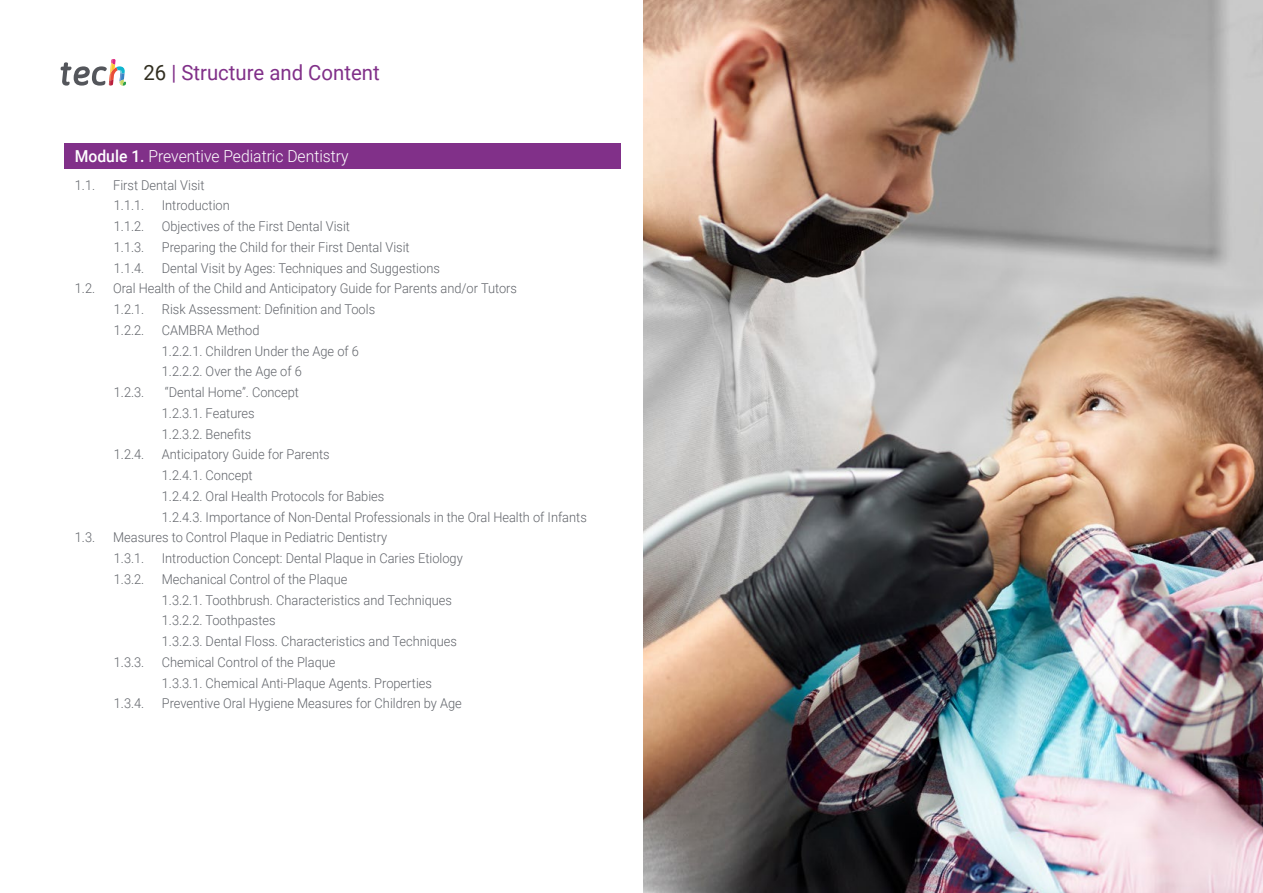
<style>
.page{position:relative;width:1263px;height:893px;background:#fff}
.page>*{position:absolute;margin:0;border:0;box-sizing:border-box;transform-origin:0 0}
.t1{font:21px "Roboto";color:#813089}
.t2{font:300 16.5px "Roboto";color:#fff;scale:.95 1}
.t3{font:300 13.5px/20.7px "Roboto";color:#61646a;scale:.95 1}
.s1{color:#312e20}
.s2{font-weight:500}
</style>
<div class="page">
<div style="left:64px;top:144px;width:557px;height:25px;background:#813089"></div>
<img style="left:643px;top:0;width:620px;height:893px">
<svg style="left:61px;top:59px;width:65px;height:27px"></svg>
<h1 class="t1" style="left:144px;top:57px;width:238px"><span class="s1">26</span> | Structure and Content</h1>
<p class="t2" style="left:75px;top:145px;width:290px"><span class="s2">Module 1.</span> Preventive Pediatric Dentistry</p>
<p class="t3" style="left:75px;top:174px;width:23px">1.1.</p>
<p class="t3" style="left:113px;top:174px;width:98px">First Dental Visit<br>1.1.1.</p>
<p class="t3" style="left:162px;top:195px;width:73px">Introduction</p>
<p class="t3" style="left:114px;top:215px;width:34px">1.1.2.</p>
<p class="t3" style="left:162px;top:215px;width:200px">Objectives of the First Dental Visit</p>
<p class="t3" style="left:114px;top:236px;width:34px">1.1.3.</p>
<p class="t3" style="left:162px;top:236px;width:262px">Preparing the Child for their First Dental Visit</p>
<p class="t3" style="left:114px;top:257px;width:34px">1.1.4.</p>
<p class="t3" style="left:162px;top:257px;width:294px">Dental Visit by Ages: Techniques and Suggestions</p>
<p class="t3" style="left:75px;top:278px;width:23px">1.2.</p>
<p class="t3" style="left:113px;top:278px;width:427px">Oral Health of the Child and Anticipatory Guide for Parents and/or Tutors<br>1.2.1.</p>
<p class="t3" style="left:162px;top:298px;width:226px">Risk Assessment: Definition and Tools</p>
<p class="t3" style="left:114px;top:319px;width:34px">1.2.2.</p>
<p class="t3" style="left:162px;top:319px;width:209px">CAMBRA Method<br>1.2.2.1. Children Under the Age of 6<br>1.2.2.2. Over the Age of 6</p>
<p class="t3" style="left:114px;top:381px;width:34px">1.2.3.</p>
<p class="t3" style="left:162px;top:381px;width:146px">“Dental Home”. Concept<br>1.2.3.1. Features<br>1.2.3.2. Benefits</p>
<p class="t3" style="left:114px;top:444px;width:34px">1.2.4.</p>
<p class="t3" style="left:162px;top:444px;width:449px">Anticipatory Guide for Parents<br>1.2.4.1. Concept<br>1.2.4.2. Oral Health Protocols for Babies<br>1.2.4.3. Importance of Non-Dental Professionals in the Oral Health of Infants</p>
<p class="t3" style="left:75px;top:527px;width:23px">1.3.</p>
<p class="t3" style="left:113px;top:527px;width:290px">Measures to Control Plaque in Pediatric Dentistry<br>1.3.1.</p>
<p class="t3" style="left:162px;top:547px;width:318px">Introduction Concept: Dental Plaque in Caries Etiology</p>
<p class="t3" style="left:114px;top:568px;width:34px">1.3.2.</p>
<p class="t3" style="left:162px;top:568px;width:312px">Mechanical Control of the Plaque<br>1.3.2.1. Toothbrush. Characteristics and Techniques 1.3.2.2. Toothpastes<br>1.3.2.3. Dental Floss. Characteristics and Techniques</p>
<p class="t3" style="left:114px;top:651px;width:34px">1.3.3.</p>
<p class="t3" style="left:162px;top:651px;width:286px">Chemical Control of the Plaque<br>1.3.3.1. Chemical Anti-Plaque Agents. Properties</p>
<p class="t3" style="left:114px;top:693px;width:34px">1.3.4.</p>
<p class="t3" style="left:162px;top:693px;width:317px">Preventive Oral Hygiene Measures for Children by Age</p>
</div>
